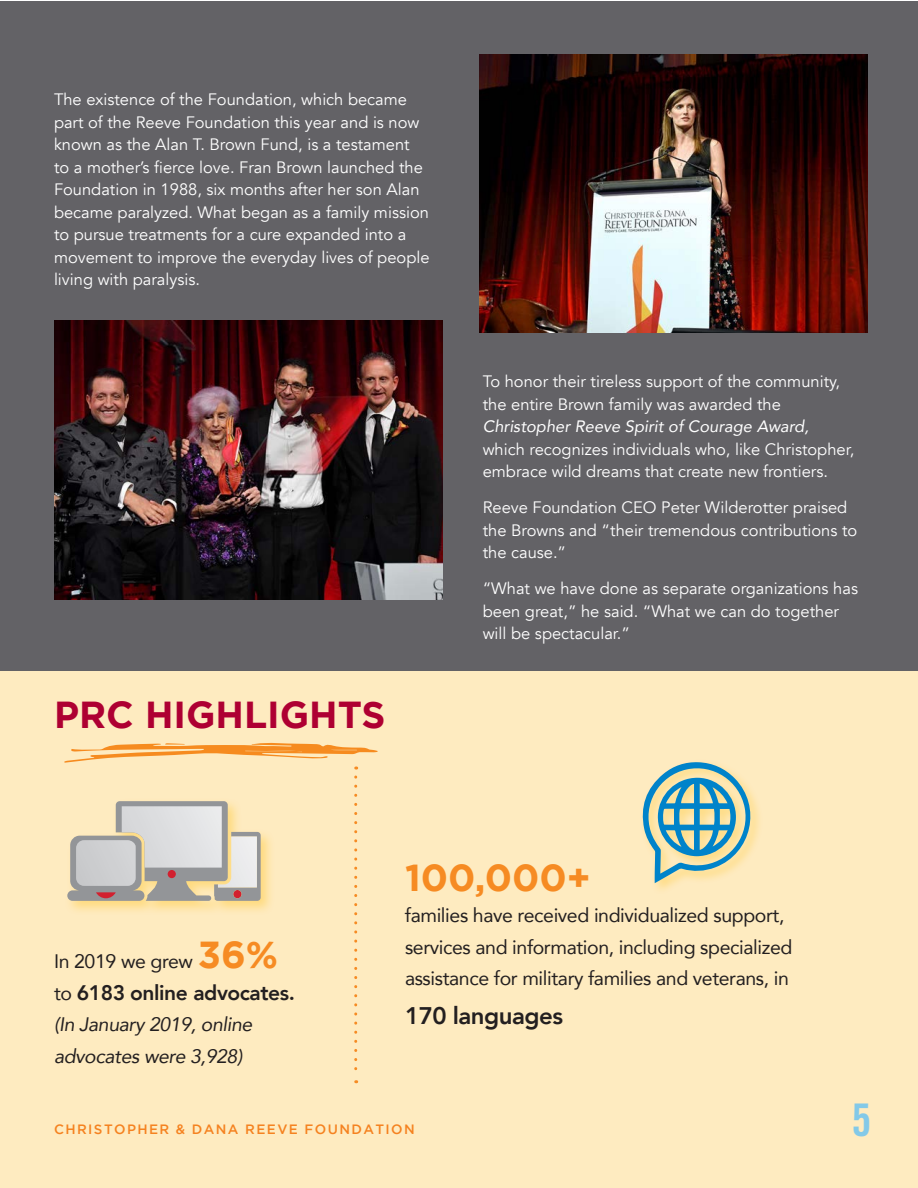
<style>
.page{position:relative;width:918px;height:1188px;background:#fff}
.page>*{position:absolute;margin:0;border:0;box-sizing:border-box;transform-origin:0 0}
.t1{font:45px "Trade Gothic Bold Cond Twenty";color:#83c9e8}
.t2{font:700 37.5px "Gotham";color:#ae0032}
.t3{font:700 37.5px "Gotham";color:#f68b23}
.t4{font:800 24px "Avenir";letter-spacing:-.02em;color:#231f20}
.t5{font:800 21px "Avenir";letter-spacing:-.02em;color:#231f20}
.t6{font:19.5px/31.5px "Avenir";letter-spacing:-.02em;color:#231f20}
.t7{font:italic 19.5px/31.5px "Avenir";letter-spacing:-.02em;color:#231f20}
.t8{font:16.5px/22.5px "Avenir";color:#fff}
.t9{font:500 13.5px "Gotham";letter-spacing:.105em;color:#f58220}
.s1{font-style:italic}
.s2{font-family:"Gotham";font-weight:700;font-size:37.5px;color:#f68b23}
.s3{font-weight:400;font-size:19.5px}
</style>
<div class="page">
<div style="left:0;top:667px;width:918px;height:521px;background:#feebc0"></div>
<div style="left:1px;top:1px;width:917px;height:670px;background:#636266"></div>
<img style="left:479px;top:54px;width:388px;height:279px">
<img style="left:54px;top:321px;width:388px;height:278px">
<div style="left:64px;top:797px;width:211px;height:118px;background:#fec62a;opacity:.44"></div>
<svg style="left:67px;top:801px;width:194px;height:100px;background:#cdc7be"></svg>
<div style="left:640px;top:759px;width:123px;height:136px;background:#fec62a;opacity:.44"></div>
<svg style="left:640px;top:762px;width:110px;height:121px"></svg>
<svg style="left:354px;top:777px;width:3px;height:306px"></svg>
<svg style="left:64px;top:742px;width:314px;height:28px"></svg>
<p class="t8" style="left:54px;top:88px;width:377px">The existence of the Foundation, which became part of the Reeve Foundation this year and is now known as the Alan T. Brown Fund, is a testament<br>to a mother’s fierce love. Fran Brown launched the Foundation in 1988, six months after her son Alan became paralyzed. What began as a family mission to pursue treatments for a cure expanded into a movement to improve the everyday lives of people living with paralysis.</p>
<p class="t2" style="left:54px;top:693px;width:333px">PRC HIGHLIGHTS</p>
<p class="t8" style="left:483px;top:370px;width:373px">To honor their tireless support of the community, the entire Brown family was awarded the <span class="s1">Christopher Reeve Spirit of Courage Award, </span>which recognizes individuals who, like Christopher, embrace wild dreams that create new frontiers.</p>
<p class="t8" style="left:483px;top:496px;width:376px">Reeve Foundation CEO Peter Wilderotter praised the Browns and “their tremendous contributions to the cause.”</p>
<p class="t8" style="left:483px;top:577px;width:377px">“What we have done as separate organizations has been great,” he said. “What we can do together will be spectacular.”</p>
<p class="t6" style="left:54px;top:945px;width:226px">In 2019 we grew <span class="s2">36%</span></p>
<p class="t5" style="left:54px;top:976px;width:242px"><span class="s3">to</span> 6183 online advocates.</p>
<p class="t7" style="left:54px;top:1009px;width:200px">(In January 2019, online advocates were 3,928)</p>
<p class="t3" style="left:405px;top:856px;width:187px">100,000+</p>
<p class="t6" style="left:405px;top:899px;width:389px">families have received individualized support, services and information, including specialized assistance for military families and veterans, in</p>
<p class="t4" style="left:405px;top:997px;width:160px">170 languages</p>
<p class="t9" style="left:54px;top:1122px;width:362px">CHRISTOPHER &amp; DANA REEVE FOUNDATION</p>
<p class="t1" style="left:851px;top:1093px;width:21px">5</p>
</div>
